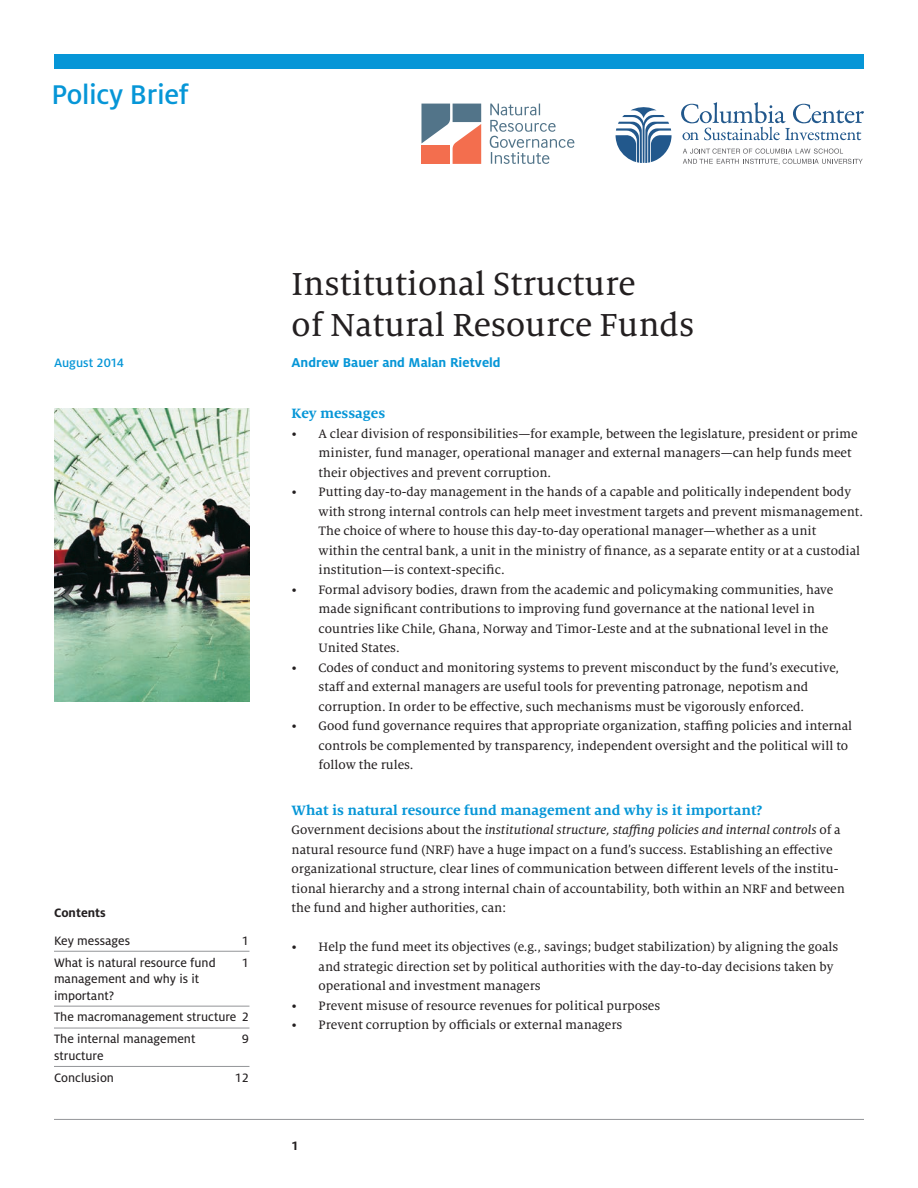
<style>
.page{position:relative;width:918px;height:1188px;background:#fff}
.page>*{position:absolute;margin:0;border:0;box-sizing:border-box;transform-origin:0 0}
.headline{font:35.25px/40.5px "Milo Serif OT Text";color:#231f20}
.t1{font:500 30px "Milo OT";letter-spacing:-.01em;color:#0696d7}
.subhead_blue_10{font:700 15px "Milo Serif OT";color:#0696d7}
.subhead__Summary{font:700 15px "Milo Serif OT";color:#0696d7}
.author_after_title{font:700 14.25px "Milo OT";color:#0696d7}
.body{font:13.5px/19.5px "Milo Serif OT Text";color:#231f20}
.toc_body{font:13.5px/16.5px "Milo OT Text";color:#231f20}
.toc_body_no_line{font:13.5px "Milo OT Text";color:#231f20}
.date_blue{font:500 13.5px "Milo OT";color:#0696d7}
.toc_head{font:700 13.5px "Milo OT";color:#231f20}
.page_number{font:700 13.5px "Milo OT";color:#231f20}
.s1{font-family:"Milo Serif OT Text Ita"}
</style>
<div class="page">
<hr style="left:54px;top:1119px;width:810px;height:1px;background:#939598">
<hr style="left:54px;top:951px;width:195px;height:1px;background:#939598">
<hr style="left:54px;top:1006px;width:195px;height:1px;background:#939598">
<hr style="left:54px;top:1028px;width:195px;height:1px;background:#939598">
<hr style="left:54px;top:1066px;width:195px;height:1px;background:#939598">
<img style="left:54px;top:409px;width:196px;height:293px">
<div style="left:54px;top:54px;width:810px;height:14px;background:#0696d7"></div>
<svg style="left:616px;top:107px;width:56px;height:56px"></svg>
<svg style="left:681px;top:102px;width:183px;height:38px"></svg>
<svg style="left:683px;top:148px;width:180px;height:17px"></svg>
<svg style="left:490px;top:104px;width:84px;height:60px"></svg>
<svg style="left:421px;top:104px;width:60px;height:60px"></svg>
<h2 class="t1" style="left:52px;top:78px;width:139px">Policy Brief</h2>
<p class="date_blue" style="left:54px;top:355px;width:71px">August 2014</p>
<p class="toc_head" style="left:54px;top:905px;width:53px">Contents</p>
<p class="toc_body" style="left:54px;top:932px;width:78px">Key messages</p>
<p class="toc_body" style="left:242px;top:932px;width:9px">1</p>
<p class="toc_body" style="left:54px;top:954px;width:163px">What is natural resource fund</p>
<p class="toc_body" style="left:242px;top:954px;width:9px">1</p>
<p class="toc_body" style="left:54px;top:971px;width:147px">management and why is it important?</p>
<p class="toc_body" style="left:54px;top:1009px;width:196px">The macromanagement structure 2</p>
<p class="toc_body" style="left:54px;top:1031px;width:143px">The internal management</p>
<p class="toc_body" style="left:242px;top:1031px;width:9px">9</p>
<p class="toc_body" style="left:54px;top:1048px;width:51px">structure</p>
<p class="toc_body_no_line" style="left:54px;top:1070px;width:62px">Conclusion</p>
<p class="toc_body_no_line" style="left:235px;top:1070px;width:16px">12</p>
<p class="headline" style="left:292px;top:265px;width:404px">Institutional Structure<br>of Natural Resource Funds</p>
<p class="author_after_title" style="left:292px;top:354px;width:211px">Andrew Bauer and Malan Rietveld</p>
<p class="subhead__Summary" style="left:292px;top:405px;width:95px">Key messages</p>
<p class="body" style="left:319px;top:424px;width:541px;text-indent:-27px">• A clear division of responsibilities—for example, between the legislature, president or prime minister, fund manager, operational manager and external managers—can help funds meet their objectives and prevent corruption.</p>
<p class="body" style="left:319px;top:482px;width:546px;text-indent:-27px">• Putting day-to-day management in the hands of a capable and politically independent body with strong internal controls can help meet investment targets and prevent mismanagement.<br>The choice of where to house this day-to-day operational manager—whether as a unit<br>within the central bank, a unit in the ministry of finance, as a separate entity or at a custodial institution—is context-specific.</p>
<p class="body" style="left:319px;top:580px;width:516px;text-indent:-27px">• Formal advisory bodies, drawn from the academic and policymaking communities, have made significant contributions to improving fund governance at the national level in countries like Chile, Ghana, Norway and Timor-Leste and at the subnational level in the United States.</p>
<p class="body" style="left:292px;top:658px;width:549px;text-align:center">• Codes of conduct and monitoring systems to prevent misconduct by the fund’s executive, staff and external managers are useful tools for preventing patronage, nepotism and corruption. In order to be effective, such mechanisms must be vigorously enforced.</p>
<p class="body" style="left:319px;top:716px;width:535px;text-indent:-27px">• Good fund governance requires that appropriate organization, staffing policies and internal controls be complemented by transparency, independent oversight and the political will to follow the rules.</p>
<p class="subhead_blue_10" style="left:292px;top:802px;width:472px">What is natural resource fund management and why is it important?</p>
<p class="body" style="left:292px;top:820px;width:555px">Government decisions about the <span class="s1">institutional structure, staffing policies and internal controls</span> of a natural resource fund (NRF) have a huge impact on a fund’s success. Establishing an effective organizational structure, clear lines of communication between different levels of the institu&shy;tional hierarchy and a strong internal chain of accountability, both within an NRF and between the fund and higher authorities, can:</p>
<p class="body" style="left:319px;top:937px;width:521px;text-indent:-27px">• Help the fund meet its objectives (e.g., savings; budget stabilization) by aligning the goals and strategic direction set by political authorities with the day-to-day decisions taken by operational and investment managers</p>
<p class="body" style="left:292px;top:996px;width:370px">• Prevent misuse of resource revenues for political purposes</p>
<p class="body" style="left:292px;top:1015px;width:332px">• Prevent corruption by officials or external managers</p>
<p class="page_number" style="left:292px;top:1138px;width:9px">1</p>
</div>
